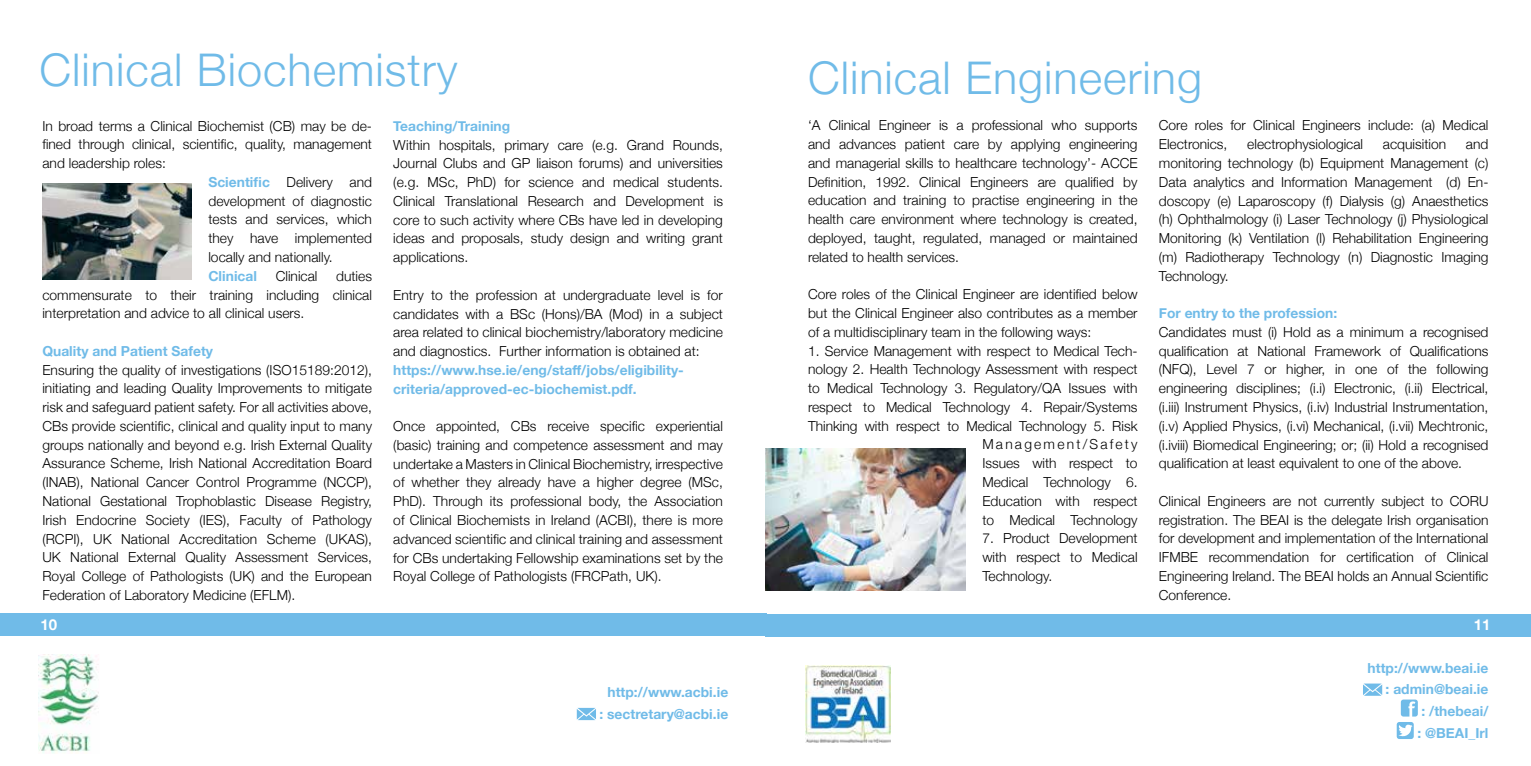
<style>
.page{position:relative;width:1531px;height:766px;background:#fff}
.page>*{position:absolute;margin:0;border:0;box-sizing:border-box;transform-origin:0 0}
.t1{font:300 45px "Helvetica Neue";letter-spacing:.02em;color:#70bbe8}
.t2{font:700 15px "Helvetica Neue";color:#fff}
.t3{font:300 13.8px/18.8px "Helvetica Neue";color:#000;text-align:justify}
.t4{font:700 13.8px/21.8px "Helvetica Neue";color:#70bbe8}
.s1{font-weight:700;color:#70bbe8}
</style>
<div class="page">
<div style="left:0;top:613px;width:766px;height:22px;background:#70bbe8"></div>
<div style="left:765px;top:613px;width:766px;height:23px;background:#70bbe8"></div>
<img style="left:43px;top:183px;width:148px;height:96px">
<img style="left:39px;top:654px;width:60px;height:99px">
<svg style="left:577px;top:707px;width:19px;height:13px"></svg>
<img style="left:765px;top:448px;width:200px;height:142px">
<img style="left:805px;top:665px;width:86px;height:77px">
<svg style="left:1363px;top:683px;width:19px;height:12px"></svg>
<div style="left:1401px;top:699px;width:17px;height:17px;background:#70bbe8;border-radius:3px"></div>
<svg style="left:1408px;top:701px;width:7px;height:15px"></svg>
<div style="left:1396px;top:721px;width:17px;height:17px;background:#70bbe8;border-radius:3px"></div>
<svg style="left:1398px;top:724px;width:14px;height:13px"></svg>
<h1 class="t1" style="left:40px;top:34px;width:420px">Clinical Biochemistry</h1>
<p class="t3" style="left:42px;top:115px;width:329px">In broad terms a Clinical Biochemist (CB) may be de-</p>
<p class="t3" style="left:42px;top:134px;width:331px">fined through clinical, scientific, quality, management</p>
<p class="t3" style="left:42px;top:153px;width:125px">and leadership roles:</p>
<p class="t3" style="left:208px;top:171px;width:165px"><span class="s1">Scientific</span> Delivery and</p>
<p class="t3" style="left:208px;top:190px;width:165px">development of diagnostic</p>
<p class="t3" style="left:208px;top:209px;width:165px">tests and services, which</p>
<p class="t3" style="left:208px;top:228px;width:165px">they have implemented</p>
<p class="t3" style="left:208px;top:247px;width:126px">locally and nationally.</p>
<p class="t4" style="left:208px;top:265px;width:50px">Clinical</p>
<p class="t3" style="left:276px;top:265px;width:43px">Clinical</p>
<p class="t3" style="left:42px;top:265px;width:331px;text-indent:294px">duties commensurate to their training including clinical interpretation and advice to all clinical users.</p>
<p class="t4" style="left:42px;top:340px;width:172px">Quality and Patient Safety</p>
<p class="t3" style="left:42px;top:359px;width:331px">Ensuring the quality of investigations (ISO15189:2012), initiating and leading Quality Improvements to mitigate risk and safeguard patient safety. For all activities above, CBs provide scientific, clinical and quality input to many groups nationally and beyond e.g. Irish External Quality Assurance Scheme, Irish National Accreditation Board (INAB), National Cancer Control Programme (NCCP), National Gestational Trophoblastic Disease Registry, Irish Endocrine Society (IES), Faculty of Pathology (RCPI), UK National Accreditation Scheme (UKAS), UK National External Quality Assessment Services, Royal College of Pathologists (UK) and the European Federation of Laboratory Medicine (EFLM).</p>
<p class="t4" style="left:393px;top:115px;width:118px">Teaching/Training</p>
<p class="t3" style="left:393px;top:134px;width:331px">Within hospitals, primary care (e.g. Grand Rounds, Journal Clubs and GP liaison forums) and universities (e.g. MSc, PhD) for science and medical students.<br>Clinical Translational Research and Development is core to such activity where CBs have led in developing ideas and proposals, study design and writing grant applications.</p>
<p class="t3" style="left:393px;top:284px;width:331px">Entry to the profession at undergraduate level is for candidates with a BSc (Hons)/BA (Mod) in a subject area related to clinical biochemistry/laboratory medicine and diagnostics. Further information is obtained at:</p>
<p class="t4" style="left:393px;top:361px;width:292px;line-height:18.8px">https://www.hse.ie/eng/staff/jobs/eligibility&shy;criteria/approved-ec-biochemist.pdf.</p>
<p class="t3" style="left:393px;top:415px;width:331px">Once appointed, CBs receive specific experiential (basic) training and competence assessment and may undertake a Masters in Clinical Biochemistry, irrespective of whether they already have a higher degree (MSc, PhD). Through its professional body, the Association of Clinical Biochemists in Ireland (ACBI), there is more advanced scientific and clinical training and assessment for CBs undertaking Fellowship examinations set by the Royal College of Pathologists (FRCPath, UK).</p>
<h1 class="t1" style="left:808px;top:41px;width:395px">Clinical Engineering</h1>
<p class="t3" style="left:808px;top:115px;width:331px">‘A Clinical Engineer is a professional who supports and advances patient care by applying engineering and managerial skills to healthcare technology’- ACCE Definition, 1992. Clinical Engineers are qualified by education and training to practise engineering in the health care environment where technology is created, deployed, taught, regulated, managed or maintained related to health services.</p>
<p class="t3" style="left:808px;top:284px;width:331px">Core roles of the Clinical Engineer are identified below but the Clinical Engineer also contributes as a member of a multidisciplinary team in the following ways:</p>
<p class="t3" style="left:808px;top:340px;width:331px;text-align:right">1. Service Management with respect to Medical Tech&shy;nology 2. Health Technology Assessment with respect to Medical Technology 3. Regulatory/QA Issues with respect to Medical Technology 4. Repair/Systems Thinking with respect to Medical Technology 5. Risk Management/Safety<br>Issues with respect to<br>Medical Technology 6.<br>Education with respect<br>to Medical Technology</p>
<p class="t3" style="left:982px;top:528px;width:157px">7. Product Development with respect to Medical Technology.</p>
<p class="t3" style="left:1159px;top:115px;width:331px">Core roles for Clinical Engineers include: (a) Medical<br>Electronics,</p>
<p class="t3" style="left:1159px;top:134px;width:331px;text-align:left;text-indent:307px">and monitoring technology (b) Equipment Management (c)<br>Data analytics and Information Management (d) En&shy;doscopy (e) Laparoscopy (f) Dialysis (g) Anaesthetics (h) Ophthalmology (i) Laser Technology (j) Physiological Monitoring (k) Ventilation (l) Rehabilitation Engineering (m) Radiotherapy Technology (n) Diagnostic Imaging Technology.</p>
<p class="t4" style="left:1159px;top:302px;width:180px">For entry to the profession:</p>
<p class="t3" style="left:1159px;top:321px;width:331px">Candidates must (i) Hold as a minimum a recognised qualification at National Framework of Qualifications (NFQ), Level 7 or higher, in one of the following engineering disciplines; (i.i) Electronic, (i.ii) Electrical, (i.iii) Instrument Physics, (i.iv) Industrial Instrumentation, (i.v) Applied Physics, (i.vi) Mechanical, (i.vii) Mechtronic, (i.iviii) Biomedical Engineering; or; (ii) Hold a recognised qualification at least equivalent to one of the above.</p>
<p class="t3" style="left:1159px;top:490px;width:331px">Clinical Engineers are not currently subject to CORU registration. The BEAI is the delegate Irish organisation for development and implementation of the International IFMBE recommendation for certification of Clinical Engineering Ireland. The BEAI holds an Annual Scientific Conference.</p>
<p class="t3" style="left:1247px;top:134px;width:117px">electrophysiological</p>
<p class="t3" style="left:1383px;top:134px;width:65px">acquisition</p>
<p class="t2" style="left:40px;top:613px;width:18px">10</p>
<p class="t2" style="left:1474px;top:613px;width:18px">11</p>
<p class="t4" style="left:599px;top:681px;width:130px;text-align:center">http://www.acbi.ie<br>: sectretary@acbi.ie</p>
<p class="t4" style="left:1367px;top:657px;width:122px;text-align:right">http://www.beai.ie : admin@beai.ie<br>: /thebeai/<br>: @BEAI_Irl</p>
</div>
